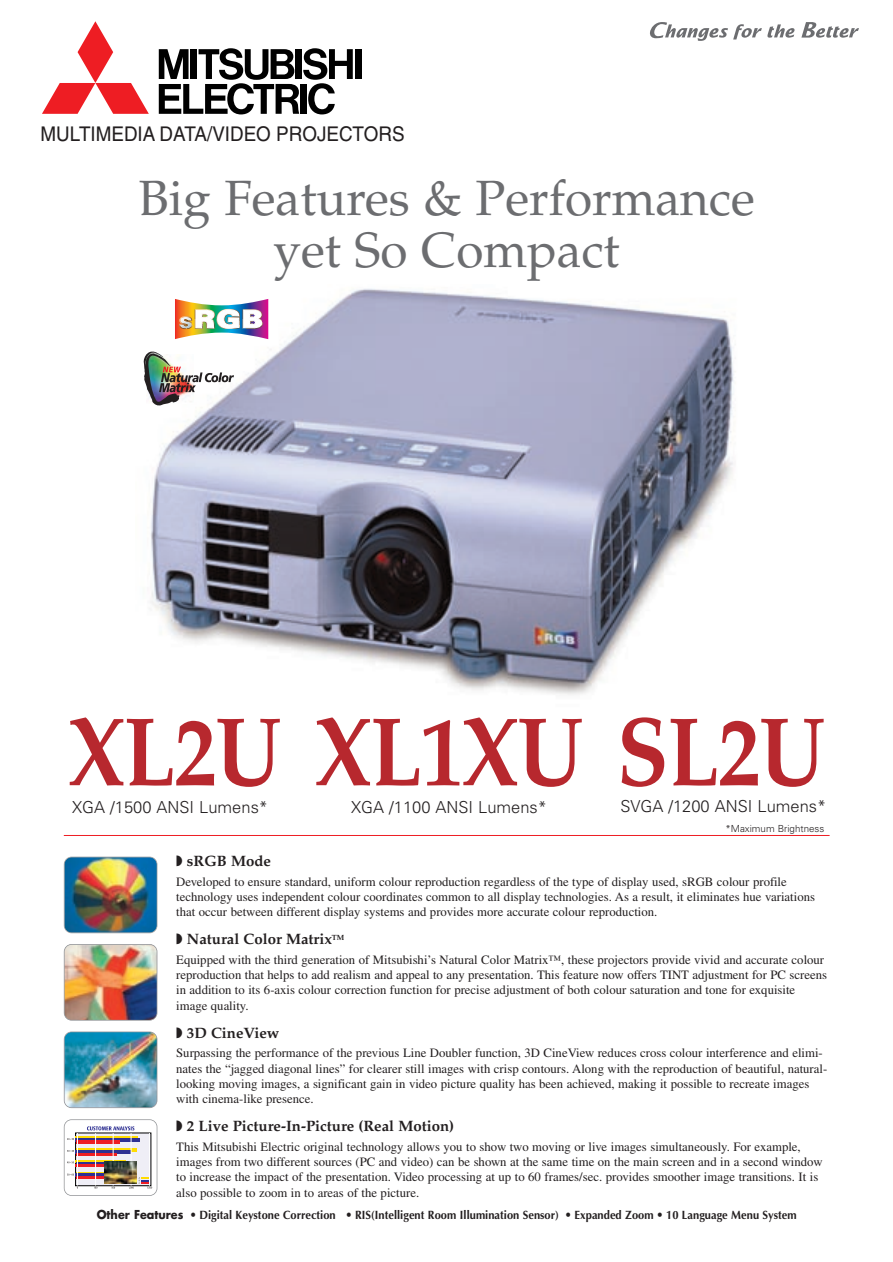
<style>
.page{position:relative;width:893px;height:1262px;background:#fff}
.page>*{position:absolute;margin:0;border:0;box-sizing:border-box;transform-origin:0 0}
.t1{font:700 97.5px "Palatino";letter-spacing:-.015em;color:#b7282e;scale:.87 1}
.t2{font:49.5px/52.5px "Palatino";color:#6c6d70;text-align:center}
.t3{font:20.25px "Helvetica";color:#231f20;scale:.93 1}
.t4{font:300 16.5px "Univers";color:#231f20}
.t5{font:700 15px "Palatino";color:#231f20}
.t6{font:12.75px/15.3px "Times";color:#231f20}
.t7{font:700 12px "Optima";color:#231f20;scale:.93 1}
.t8{font:300 9.75px "Univers";color:#231f20}
.s1{font-family:"Futura"}
.s2{font-family:"Helvetica Neue";font-weight:300;font-stretch:condensed}
</style>
<div class="page">
<svg style="left:42px;top:21px;width:107px;height:93px"></svg>
<div style="left:355px;top:49px;width:6px;height:30px;background:#000"></div>
<svg style="left:159px;top:48px;width:194px;height:66px"></svg>
<svg style="left:801px;top:22px;width:58px;height:16px"></svg>
<svg style="left:650px;top:22px;width:111px;height:19px"></svg>
<svg style="left:767px;top:24px;width:27px;height:14px"></svg>
<hr style="left:64px;top:835px;width:765px;height:1px;background:#ee1e24">
<img style="left:64px;top:857px;width:93px;height:75px;border-radius:7px">
<div style="left:64px;top:856px;width:93px;height:77px;border:2px solid #939598;border-radius:8px"></div>
<svg style="left:75px;top:1132px;width:76px;height:53px;fill:#efeef6"></svg>
<svg style="left:129px;top:1176px;width:23px;height:13px"></svg>
<svg style="left:67px;top:1161px;width:7px;height:2px"></svg>
<svg style="left:67px;top:1173px;width:7px;height:2px"></svg>
<svg style="left:87px;top:1126px;width:47px;height:4px"></svg>
<hr style="left:76px;top:1136px;width:62px;height:3px;background:#ffdc01">
<hr style="left:76px;top:1138px;width:64px;height:3px;background:#2e3092">
<hr style="left:76px;top:1140px;width:43px;height:3px;background:#ee1d23">
<hr style="left:76px;top:1148px;width:60px;height:3px;background:#ffdc01">
<hr style="left:76px;top:1150px;width:55px;height:3px;background:#2e3092">
<hr style="left:76px;top:1152px;width:40px;height:3px;background:#ee1d23">
<hr style="left:76px;top:1160px;width:50px;height:3px;background:#ffdc01">
<hr style="left:76px;top:1162px;width:51px;height:3px;background:#2e3092">
<hr style="left:76px;top:1164px;width:34px;height:3px;background:#ee1d23">
<hr style="left:76px;top:1171px;width:42px;height:3px;background:#ffdc01">
<hr style="left:76px;top:1173px;width:43px;height:3px;background:#2e3092">
<hr style="left:76px;top:1176px;width:28px;height:3px;background:#ee1d23">
<hr style="left:95px;top:1133px;width:1px;height:52px;background:#fff">
<hr style="left:77px;top:1133px;width:1px;height:52px;background:#fff">
<hr style="left:113px;top:1133px;width:1px;height:52px;background:#fff">
<hr style="left:131px;top:1133px;width:1px;height:52px;background:#fff">
<hr style="left:149px;top:1133px;width:1px;height:52px;background:#fff">
<div style="left:64px;top:1119px;width:93px;height:76px;border:2px solid #939598;border-radius:8px"></div>
<img style="left:64px;top:1032px;width:93px;height:75px;border-radius:7px">
<div style="left:64px;top:1031px;width:93px;height:77px;border:2px solid #939598;border-radius:8px"></div>
<img style="left:64px;top:944px;width:93px;height:76px;border-radius:7px">
<div style="left:64px;top:944px;width:93px;height:76px;border:2px solid #939598;border-radius:8px"></div>
<img style="left:150px;top:288px;width:584px;height:407px">
<img style="left:143px;top:351px;width:91px;height:55px">
<img style="left:175px;top:299px;width:93px;height:40px">
<svg style="left:179px;top:309px;width:83px;height:20px"></svg>
<img style="left:104px;top:1161px;width:32px;height:22px">
<h3 class="t3" style="left:41px;top:127px;width:393px">MULTIMEDIA DATA/VIDEO PROJECTORS</h3>
<h2 class="t2" style="left:139px;top:177px;width:617px">Big Features &amp; Performance yet So Compact</h2>
<h1 class="t1" style="left:68px;top:714px;width:871px">XL2U XL1XU SL2U</h1>
<p class="t4" style="left:72px;top:801px;width:197px">XGA /1500 ANSI Lumens*</p>
<p class="t4" style="left:351px;top:801px;width:197px">XGA /1100 ANSI Lumens*</p>
<p class="t4" style="left:620px;top:800px;width:207px">SVGA /1200 ANSI Lumens*</p>
<p class="t8" style="left:725px;top:825px;width:100px">*Maximum Brightness</p>
<p class="t5" style="left:176px;top:855px;width:96px">◗ sRGB Mode</p>
<p class="t6" style="left:176px;top:874px;width:640px">Developed to ensure standard, uniform colour reproduction regardless of the type of display used, sRGB colour profile technology uses independent colour coordinates common to all display technologies. As a result, it eliminates hue variations that occur between different display systems and provides more accurate colour reproduction.</p>
<p class="t5" style="left:176px;top:933px;width:170px">◗ Natural Color Matrix<sup>TM</sup></p>
<p class="t6" style="left:176px;top:953px;width:652px">Equipped with the third generation of Mitsubishi’s Natural Color Matrix™, these projectors provide vivid and accurate colour reproduction that helps to add realism and appeal to any presentation. This feature now offers TINT adjustment for PC screens in addition to its 6-axis colour correction function for precise adjustment of both colour saturation and tone for exquisite image quality.</p>
<p class="t5" style="left:176px;top:1026px;width:105px">◗ 3D CineView</p>
<p class="t6" style="left:176px;top:1046px;width:652px">Surpassing the performance of the previous Line Doubler function, 3D CineView reduces cross colour interference and elimi&shy;nates the “jagged diagonal lines” for clearer still images with crisp contours. Along with the reproduction of beautiful, natural&shy;looking moving images, a significant gain in video picture quality has been achieved, making it possible to recreate images with cinema-like presence.</p>
<p class="t5" style="left:176px;top:1120px;width:279px">◗ 2 Live Picture-In-Picture (Real Motion)</p>
<p class="t6" style="left:176px;top:1140px;width:647px">This Mitsubishi Electric original technology allows you to show two moving or live images simultaneously. For example, images from two different sources (PC and video) can be shown at the same time on the main screen and in a second window to increase the impact of the presentation. Video processing at up to 60 frames/sec. provides smoother image transitions. It is also possible to zoom in to areas of the picture.</p>
<p class="t7" style="left:97px;top:1209px;width:754px"><span class="s1">Other Features</span> <span class="s2">•</span> Digital Keystone Correction <span class="s2">•</span> RIS(Intelligent Room Illumination Sensor) <span class="s2">•</span> Expanded Zoom <span class="s2">•</span> 10 Language Menu System</p>
</div>
